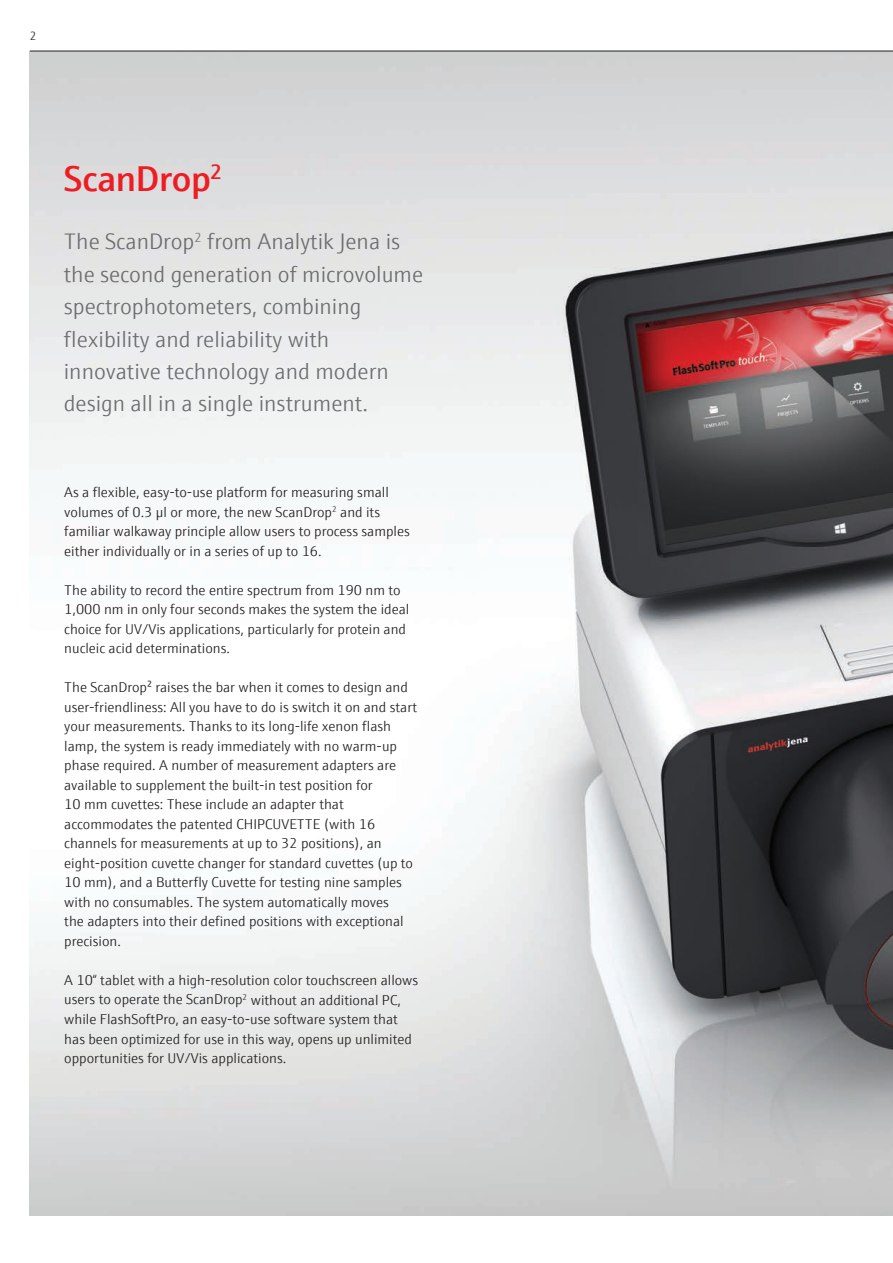
<style>
.page{position:relative;width:893px;height:1263px;background:#fff}
.page>*{position:absolute;margin:0;border:0;box-sizing:border-box;transform-origin:0 0}
.t1{font:600 36px "E+H Sans";letter-spacing:-.005em;color:#ee1d23}
.t2{font:300 22.5px/32.4px "E+H Sans";color:#6c6d70}
.t3{font:300 14.25px/19.5px "E+H Sans";color:#231f20}
.t4{font:300 12px "E+H Sans";color:#231f20}
</style>
<div class="page">
<img style="left:30px;top:52px;width:863px;height:1163px">
<hr style="left:30px;top:51px;width:863px;height:1px;background:#231f20">
<p class="t4" style="left:30px;top:27px;width:8px">2</p>
<h1 class="t1" style="left:64px;top:151px;width:160px">ScanDrop<sup>2</sup></h1>
<h2 class="t2" style="left:64px;top:224px;width:361px">The ScanDrop<sup>2</sup> from Analytik Jena is the second generation of microvolume spectrophotometers, combining flexibility and reliability with innovative technology and modern design all in a single instrument.</h2>
<p class="t3" style="left:64px;top:482px;width:347px">As a flexible, easy-to-use platform for measuring small volumes of 0.3 μl or more, the new ScanDrop<sup>2</sup> and its familiar walkaway principle allow users to process samples either individually or in a series of up to 16.</p>
<p class="t3" style="left:64px;top:579px;width:347px">The ability to record the entire spectrum from 190 nm to 1,000 nm in only four seconds makes the system the ideal choice for UV/Vis applications, particularly for protein and nucleic acid determinations.</p>
<p class="t3" style="left:64px;top:677px;width:354px">The ScanDrop² raises the bar when it comes to design and user-friendliness: All you have to do is switch it on and start your measurements. Thanks to its long-life xenon flash lamp, the system is ready immediately with no warm-up phase required. A number of measurement adapters are available to supplement the built-in test position for<br>10 mm cuvettes: These include an adapter that accommodates the patented CHIPCUVETTE (with 16 channels for measurements at up to 32 positions), an eight-position cuvette changer for standard cuvettes (up to 10 mm), and a Butterfly Cuvette for testing nine samples with no consumables. The system automatically moves<br>the adapters into their defined positions with exceptional precision.</p>
<p class="t3" style="left:64px;top:969px;width:355px">A 10“ tablet with a high-resolution color touchscreen allows users to operate the ScanDrop<sup>2</sup> without an additional PC, while FlashSoftPro, an easy-to-use software system that has been optimized for use in this way, opens up unlimited opportunities for UV/Vis applications.</p>
</div>
